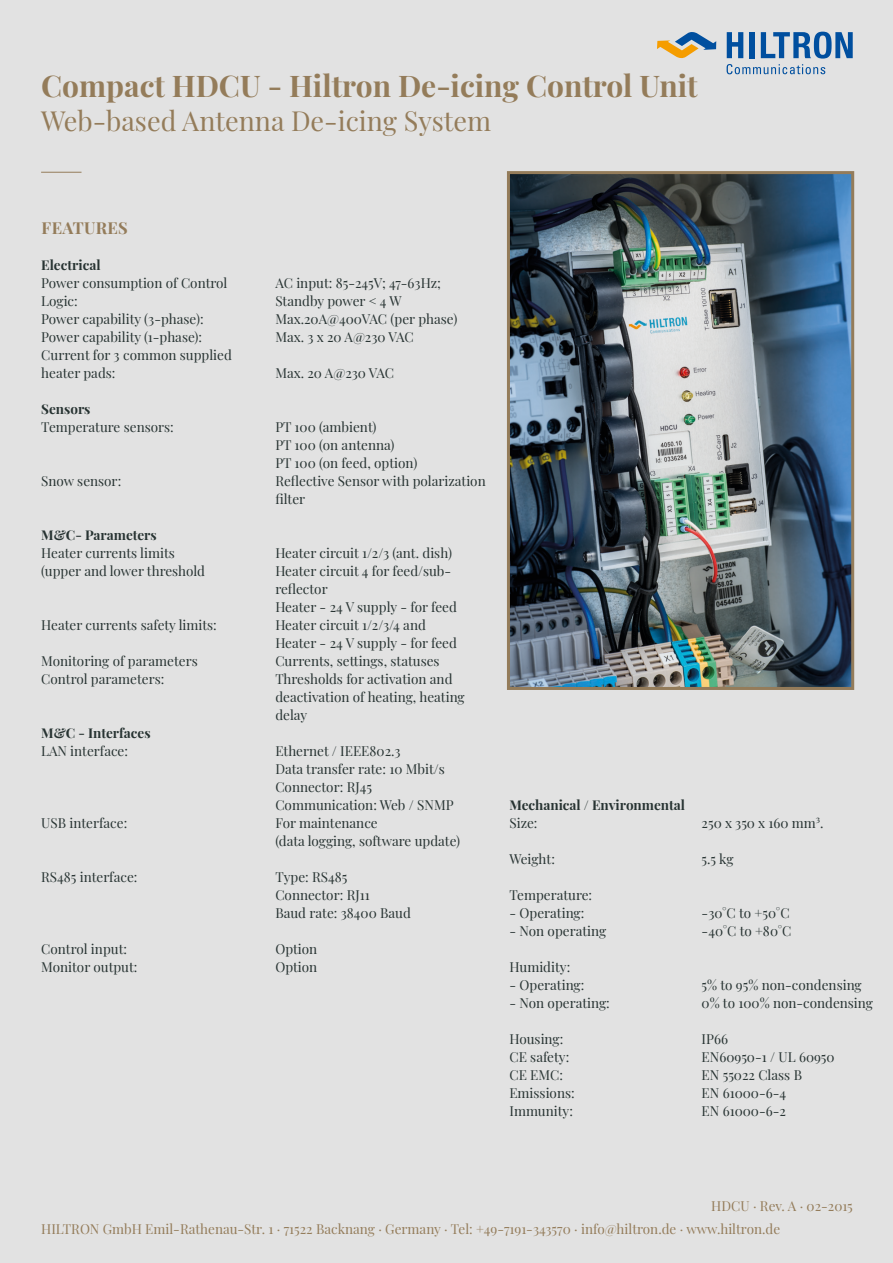
<style>
.page{position:relative;width:893px;height:1263px;background:#e2e2e2}
.page>*{position:absolute;margin:0;border:0;box-sizing:border-box;transform-origin:0 0}
.t1{font:700 30px "Playfair Display";color:#947c5a}
.t2{font:27px "Playfair Display";color:#947c5a}
.t3{font:700 16.5px "Playfair Display";letter-spacing:.02em;color:#947c5a}
.t4{font:13.5px/18px "Playfair Display";color:#273332}
.t5{font:13.5px "Playfair Display";color:#947c5a}
.t6{font:700 13.5px "Playfair Display";color:#273332}
</style>
<div class="page">
<svg style="left:727px;top:32px;width:126px;height:42px;background:#8caac8"></svg>
<svg style="left:657px;top:32px;width:59px;height:26px;background:#b4b2a1"></svg>
<hr style="left:41px;top:172px;width:41px;height:1px;background:#947c5a">
<img style="left:511px;top:175px;width:339px;height:511px">
<div style="left:507px;top:171px;width:347px;height:519px;border:3px solid #947c5a"></div>
<p class="t1" style="left:41px;top:62px;width:658px">Compact HDCU - Hiltron De-icing Control Unit</p>
<p class="t2" style="left:41px;top:100px;width:452px">Web-based Antenna De-icing System</p>
<p class="t3" style="left:42px;top:215px;width:88px">FEATURES</p>
<p class="t6" style="left:41px;top:254px;width:61px">Electrical</p>
<p class="t4" style="left:41px;top:273px;width:188px">Power consumption of Control<br>Logic:</p>
<p class="t4" style="left:41px;top:309px;width:164px">Power capability (3-phase):</p>
<p class="t4" style="left:41px;top:327px;width:162px">Power capability (1-phase):</p>
<p class="t4" style="left:41px;top:345px;width:192px">Current for 3 common supplied heater pads:</p>
<p class="t6" style="left:41px;top:398px;width:51px">Sensors</p>
<p class="t4" style="left:41px;top:417px;width:134px">Temperature sensors:</p>
<p class="t4" style="left:41px;top:471px;width:82px">Snow sensor:</p>
<p class="t6" style="left:41px;top:524px;width:117px">M&amp;C- Parameters</p>
<p class="t4" style="left:41px;top:543px;width:135px">Heater currents limits</p>
<p class="t4" style="left:41px;top:561px;width:165px">(upper and lower threshold</p>
<p class="t4" style="left:41px;top:615px;width:177px">Heater currents safety limits:</p>
<p class="t4" style="left:41px;top:651px;width:158px">Monitoring of parameters</p>
<p class="t4" style="left:41px;top:669px;width:125px">Control parameters:</p>
<p class="t6" style="left:41px;top:722px;width:111px">M&amp;C - Interfaces</p>
<p class="t4" style="left:41px;top:741px;width:88px">LAN interface:</p>
<p class="t4" style="left:41px;top:813px;width:88px">USB interface:</p>
<p class="t4" style="left:41px;top:867px;width:98px">RS485 interface:</p>
<p class="t4" style="left:41px;top:939px;width:87px">Control input:</p>
<p class="t4" style="left:41px;top:957px;width:98px">Monitor output:</p>
<p class="t4" style="left:275px;top:273px;width:167px">AC input: 85-245V; 47-63Hz;</p>
<p class="t4" style="left:275px;top:291px;width:128px">Standby power &lt; 4 W</p>
<p class="t4" style="left:275px;top:309px;width:184px">Max.20A@400VAC (per phase)</p>
<p class="t4" style="left:275px;top:327px;width:140px">Max. 3 x 20 A@230 VAC</p>
<p class="t4" style="left:275px;top:363px;width:120px">Max. 20 A@230 VAC</p>
<p class="t4" style="left:275px;top:417px;width:103px">PT 100 (ambient)</p>
<p class="t4" style="left:275px;top:435px;width:121px">PT 100 (on antenna)</p>
<p class="t4" style="left:275px;top:453px;width:144px">PT 100 (on feed, option)</p>
<p class="t4" style="left:275px;top:471px;width:212px">Reflective Sensor with polarization filter</p>
<p class="t4" style="left:275px;top:543px;width:178px">Heater circuit 1/2/3 (ant. dish)</p>
<p class="t4" style="left:275px;top:561px;width:177px">Heater circuit 4 for feed/sub&shy;reflector</p>
<p class="t4" style="left:275px;top:597px;width:183px">Heater - 24 V supply - for feed</p>
<p class="t4" style="left:275px;top:615px;width:152px">Heater circuit 1/2/3/4 and</p>
<p class="t4" style="left:275px;top:633px;width:183px">Heater - 24 V supply - for feed</p>
<p class="t4" style="left:275px;top:651px;width:166px">Currents, settings, statuses</p>
<p class="t4" style="left:275px;top:669px;width:179px">Thresholds for activation and</p>
<p class="t4" style="left:275px;top:687px;width:191px">deactivation of heating, heating</p>
<p class="t4" style="left:275px;top:705px;width:33px">delay</p>
<p class="t4" style="left:275px;top:741px;width:127px">Ethernet / IEEE802.3</p>
<p class="t4" style="left:275px;top:759px;width:171px">Data transfer rate: 10 Mbit/s</p>
<p class="t4" style="left:275px;top:777px;width:98px">Connector: RJ45</p>
<p class="t4" style="left:275px;top:795px;width:180px">Communication: Web / SNMP</p>
<p class="t4" style="left:275px;top:813px;width:104px">For maintenance</p>
<p class="t4" style="left:275px;top:831px;width:186px">(data logging, software update)</p>
<p class="t4" style="left:275px;top:867px;width:74px">Type: RS485</p>
<p class="t4" style="left:275px;top:885px;width:96px">Connector: RJ11</p>
<p class="t4" style="left:275px;top:903px;width:137px">Baud rate: 38400 Baud</p>
<p class="t4" style="left:275px;top:939px;width:44px">Option</p>
<p class="t4" style="left:275px;top:957px;width:44px">Option</p>
<p class="t6" style="left:509px;top:794px;width:177px">Mechanical / Environmental</p>
<p class="t4" style="left:509px;top:813px;width:30px">Size:</p>
<p class="t4" style="left:509px;top:849px;width:47px">Weight:</p>
<p class="t4" style="left:509px;top:885px;width:84px">Temperature:</p>
<p class="t4" style="left:509px;top:903px;width:76px">- Operating:</p>
<p class="t4" style="left:509px;top:921px;width:98px">- Non operating</p>
<p class="t4" style="left:509px;top:957px;width:62px">Humidity:</p>
<p class="t4" style="left:509px;top:975px;width:76px">- Operating:</p>
<p class="t4" style="left:509px;top:993px;width:102px">- Non operating:</p>
<p class="t4" style="left:509px;top:1029px;width:55px">Housing:</p>
<p class="t4" style="left:509px;top:1047px;width:61px">CE safety:</p>
<p class="t4" style="left:509px;top:1065px;width:55px">CE EMC:</p>
<p class="t4" style="left:509px;top:1083px;width:67px">Emissions:</p>
<p class="t4" style="left:509px;top:1101px;width:65px">Immunity:</p>
<p class="t4" style="left:702px;top:813px;width:124px">250 x 350 x 160 mm³.</p>
<p class="t4" style="left:702px;top:849px;width:33px">5.5 kg</p>
<p class="t4" style="left:702px;top:903px;width:90px">-30°C to +50°C</p>
<p class="t4" style="left:702px;top:921px;width:91px">-40°C to +80°C</p>
<p class="t4" style="left:702px;top:975px;width:162px">5% to 95% non-condensing</p>
<p class="t4" style="left:702px;top:993px;width:173px">0% to 100% non-condensing</p>
<p class="t4" style="left:702px;top:1029px;width:28px">IP66</p>
<p class="t4" style="left:702px;top:1047px;width:135px">EN60950-1 / UL 60950</p>
<p class="t4" style="left:702px;top:1065px;width:102px">EN 55022 Class B</p>
<p class="t4" style="left:702px;top:1083px;width:86px">EN 61000-6-4</p>
<p class="t4" style="left:702px;top:1101px;width:86px">EN 61000-6-2</p>
<p class="t5" style="left:711px;top:1195px;width:143px">HDCU · Rev. A · 02-2015</p>
<p class="t5" style="left:41px;top:1218px;width:741px">HILTRON GmbH Emil-Rathenau-Str. 1 · 71522 Backnang · Germany · Tel: +49-7191-343570 · info@hiltron.de · www.hiltron.de</p>
</div>
